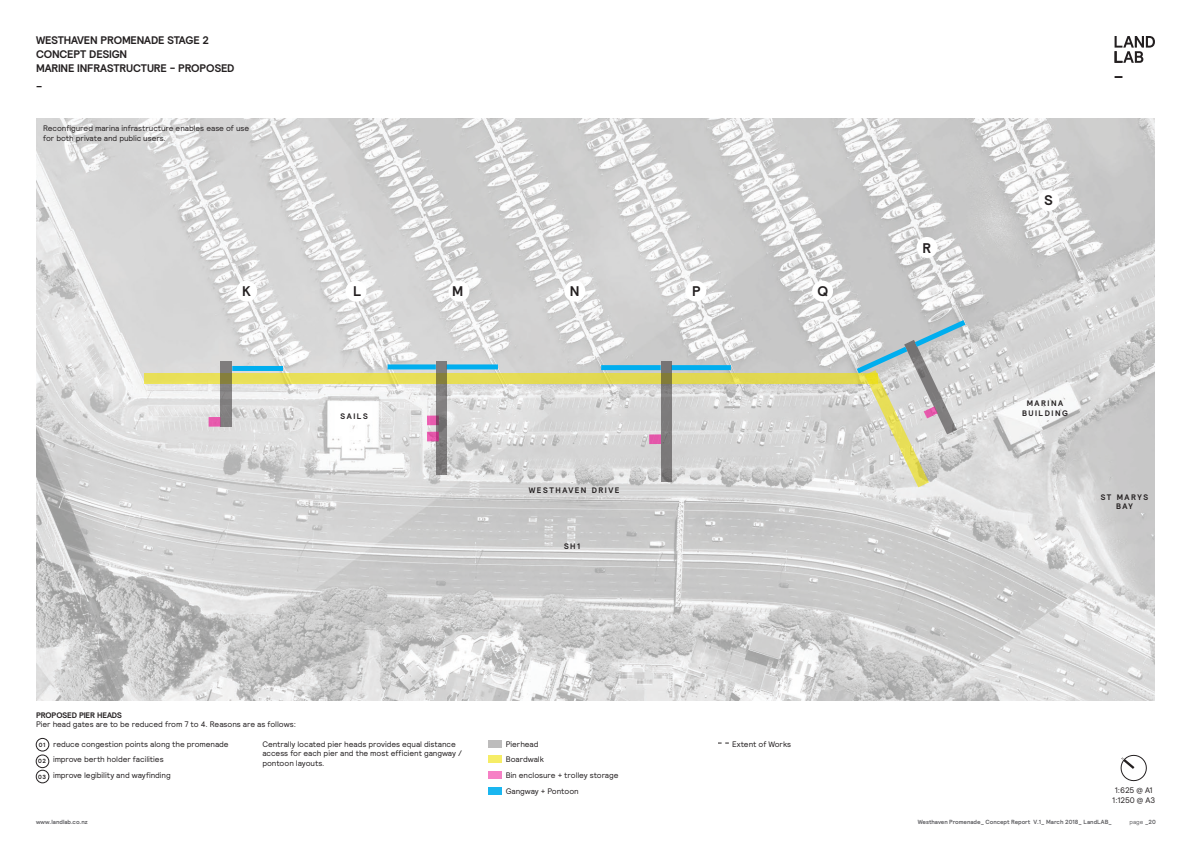
<style>
.page{position:relative;width:1191px;height:842px;background:#fff}
.page>*{position:absolute;margin:0;border:0;box-sizing:border-box;transform-origin:0 0}
.t1{font:700 14px "Relative";color:#231f20}
.t2{font:700 11px/14px "Relative";letter-spacing:-.01em;color:#231f20}
.t3{font:8px/15.8px "Relative";letter-spacing:-.01em;color:#231f20}
.t4{font:700 8px/9.6px "Relative";letter-spacing:.185em;color:#231f20;text-align:center}
.t5{font:700 8px "Relative";letter-spacing:-.01em;color:#231f20}
.t6{font:700 6px "Relative";letter-spacing:-.005em;color:#636366}
.t7{font:6px "Relative";color:#636366}
.t8{font:700 6px "Relative";color:#231f20}
.s1{font-weight:700}
</style>
<div class="page">
<svg style="left:1114px;top:36px;width:41px;height:27px"></svg>
<svg style="left:1114px;top:76px;width:8px;height:2px"></svg>
<img style="left:36px;top:118px;width:1119px;height:582px">
<div style="left:144px;top:373px;width:733px;height:11px;background:#e5dc55"></div>
<div style="left:387px;top:364px;width:49px;height:5px;background:#00aeef"></div>
<div style="left:601px;top:365px;width:59px;height:5px;background:#00aeef"></div>
<div style="left:447px;top:364px;width:51px;height:5px;background:#00aeef"></div>
<div style="left:671px;top:365px;width:60px;height:5px;background:#00aeef"></div>
<div style="left:232px;top:366px;width:51px;height:5px;background:#00aeef"></div>
<div style="left:564px;top:281px;width:21px;height:21px;background:#fff;border-radius:50%"></div>
<div style="left:685px;top:281px;width:21px;height:21px;background:#fff;border-radius:50%"></div>
<div style="left:448px;top:281px;width:21px;height:21px;background:#fff;border-radius:50%"></div>
<div style="left:345px;top:281px;width:21px;height:21px;background:#fff;border-radius:50%"></div>
<div style="left:236px;top:281px;width:21px;height:21px;background:#fff;border-radius:50%"></div>
<div style="left:812px;top:281px;width:21px;height:21px;background:#fff;border-radius:50%"></div>
<div style="left:916px;top:237px;width:21px;height:21px;background:#fff;border-radius:50%"></div>
<div style="left:1038px;top:190px;width:21px;height:21px;background:#fff;border-radius:50%"></div>
<div style="left:489px;top:756px;width:13px;height:7px;background:#f6ed66"></div>
<div style="left:489px;top:771px;width:13px;height:8px;background:#f680c5"></div>
<div style="left:489px;top:741px;width:13px;height:7px;background:#bdbcbc"></div>
<div style="left:489px;top:787px;width:13px;height:8px;background:#1ab6f0"></div>
<svg style="left:660px;top:361px;width:11px;height:121px"></svg>
<svg style="left:220px;top:361px;width:12px;height:66px"></svg>
<svg style="left:851px;top:316px;width:120px;height:171px;background:#cbcec4"></svg>
<div style="left:649px;top:434px;width:12px;height:10px;background:#e356a9"></div>
<div style="left:427px;top:415px;width:12px;height:10px;background:#e85bae"></div>
<div style="left:208px;top:417px;width:12px;height:10px;background:#e75aac"></div>
<svg style="left:436px;top:361px;width:11px;height:114px"></svg>
<div style="left:36px;top:738px;width:13px;height:13px;border:1px solid #231f20;border-radius:50%"></div>
<div style="left:36px;top:770px;width:13px;height:13px;border:1px solid #231f20;border-radius:50%"></div>
<div style="left:36px;top:755px;width:13px;height:13px;border:1px solid #231f20;border-radius:50%"></div>
<svg style="left:1120px;top:754px;width:27px;height:28px"></svg>
<svg style="left:427px;top:432px;width:12px;height:9px"></svg>
<h2 class="t2" style="left:36px;top:33px;width:175px">WESTHAVEN PROMENADE STAGE 2<br>CONCEPT DESIGN</h2>
<h2 class="t2" style="left:36px;top:61px;width:200px">MARINE INFRASTRUCTURE - PROPOSED _</h2>
<p class="t3" style="left:43px;top:123px;width:207px;line-height:9.6px">Reconfigured marina infrastructure enables ease of use for both private and public users.</p>
<h1 class="t1" style="left:242px;top:282px;width:10px">K</h1>
<h1 class="t1" style="left:353px;top:282px;width:10px">L</h1>
<h1 class="t1" style="left:452px;top:282px;width:13px">M</h1>
<h1 class="t1" style="left:570px;top:282px;width:11px">N</h1>
<h1 class="t1" style="left:692px;top:282px;width:10px">P</h1>
<h1 class="t1" style="left:817px;top:282px;width:12px">Q</h1>
<p class="t4" style="left:340px;top:411px;width:29px">SAILS</p>
<p class="t5" style="left:36px;top:710px;width:87px">PROPOSED PIER HEADS</p>
<p class="t3" style="left:36px;top:716px;width:261px">Pier head gates are to be reduced from 7 to 4. Reasons are as follows:</p>
<p class="t4" style="left:529px;top:485px;width:92px">WESTHAVEN DRIVE</p>
<p class="t4" style="left:564px;top:541px;width:18px">SH1</p>
<p class="t3" style="left:53px;top:736px;width:177px">reduce congestion points along the promenade improve berth holder facilities<br>improve legibility and wayfinding</p>
<p class="t3" style="left:262px;top:739px;width:201px;line-height:9.6px">Centrally located pier heads provides equal distance access for each pier and the most efficient gangway / pontoon layouts.</p>
<p class="t3" style="left:506px;top:736px;width:114px">Pierhead<br>Boardwalk<br>Bin enclosure + trolley storage<br>Gangway + Pontoon</p>
<p class="t3" style="left:732px;top:736px;width:60px">Extent of Works</p>
<p class="t8" style="left:39px;top:741px;width:8px">01</p>
<p class="t8" style="left:38px;top:773px;width:9px">03</p>
<p class="t8" style="left:38px;top:757px;width:9px">02</p>
<h1 class="t1" style="left:922px;top:239px;width:10px">R</h1>
<h1 class="t1" style="left:1044px;top:191px;width:10px">S</h1>
<p class="t4" style="left:1022px;top:398px;width:47px">MARINA<br>BUILDING</p>
<p class="t4" style="left:1100px;top:492px;width:49px">ST MARYS<br>BAY</p>
<p class="t3" style="left:1112px;top:785px;width:45px;line-height:9.6px;text-align:center">1:625 @ A1<br>1:1250 @ A3</p>
<p class="t6" style="left:36px;top:818px;width:53px">www.landlab.co.nz</p>
<p class="t6" style="left:917px;top:818px;width:196px">Westhaven Promenade_ Concept Report V.1_ March 2018_ LandLAB_</p>
<p class="t7" style="left:1129px;top:818px;width:28px">page <span class="s1">_20</span></p>
</div>
